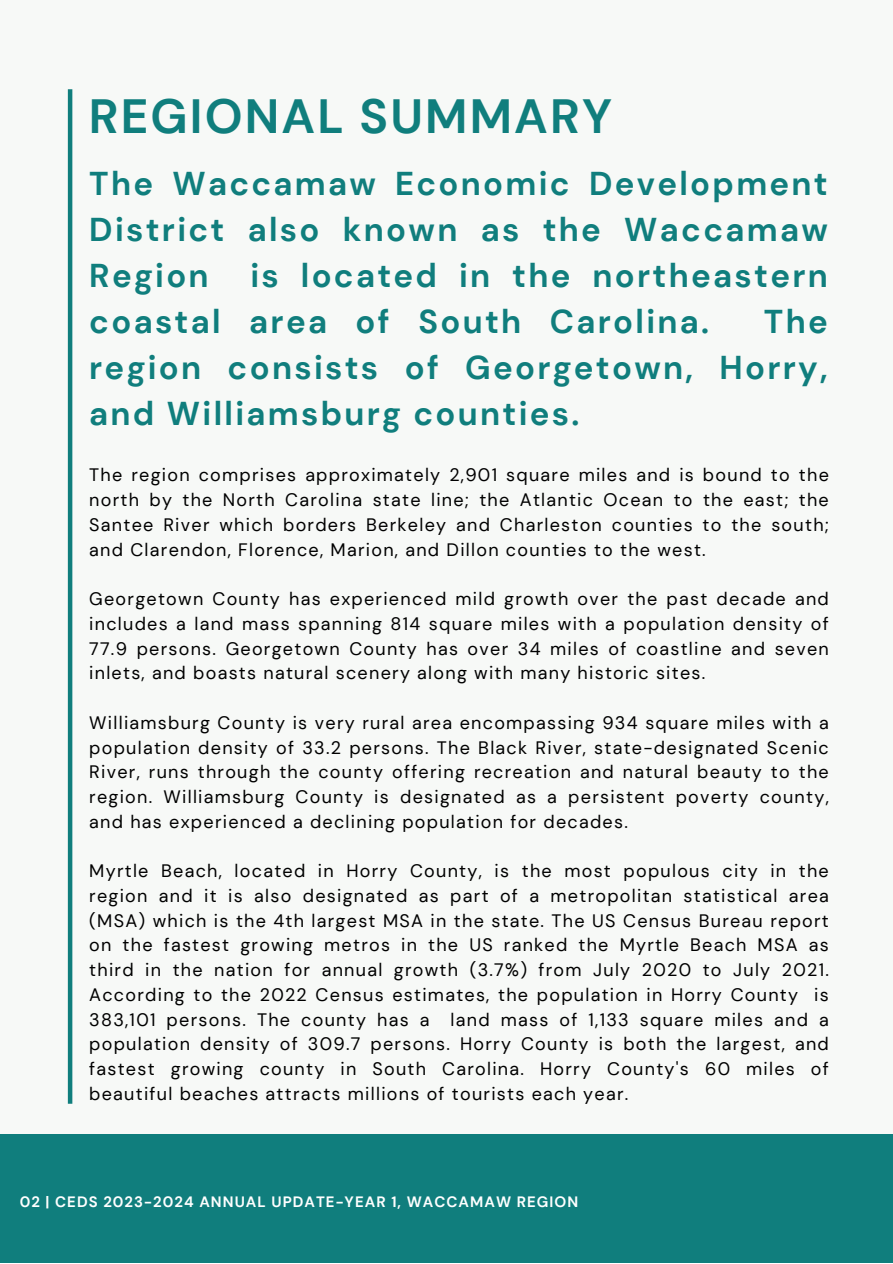
<style>
.page{position:relative;width:893px;height:1264px;background:#fff}
.page>*{position:absolute;margin:0;border:0;box-sizing:border-box;transform-origin:0 0}
.t1{font:700 48px "DM Sans";letter-spacing:.045em;color:#107e7d}
.t2{font:700 33px/46px "DM Sans";letter-spacing:.07em;color:#107e7d;text-align:justify}
.t3{font:18px/24.8px "DM Sans";letter-spacing:.07em;color:#000;text-align:justify}
.t4{font:700 15px "DM Sans";letter-spacing:.07em;color:#fff}
</style>
<div class="page">
<div style="left:0;top:0;width:892px;height:1262px;background:#f7f9f7"></div>
<hr style="left:68px;top:89px;width:4px;height:1014px;background:#107e7d">
<div style="left:0;top:1134px;width:892px;height:128px;background:#107e7d"></div>
<p class="t1" style="left:89px;top:85px;width:525px">REGIONAL SUMMARY</p>
<p class="t2" style="left:89px;top:160px;width:740px">The Waccamaw Economic Development District also known as the Waccamaw Region</p>
<p class="t2" style="left:89px;top:252px;width:740px;text-indent:161px">is located in the northeastern coastal area of South Carolina.</p>
<p class="t2" style="left:89px;top:299px;width:740px;text-indent:674px">The region consists of Georgetown, Horry, and Williamsburg counties.</p>
<p class="t3" style="left:89px;top:463px;width:741px">The region comprises approximately 2,901 square miles and is bound to the north by the North Carolina state line; the Atlantic Ocean to the east; the Santee River which borders Berkeley and Charleston counties to the south; and Clarendon, Florence, Marion, and Dillon counties to the west.</p>
<p class="t3" style="left:89px;top:586px;width:741px">Georgetown County has experienced mild growth over the past decade and includes a land mass spanning 814 square miles with a population density of 77.9 persons. Georgetown County has over 34 miles of coastline and seven inlets, and boasts natural scenery along with many historic sites.</p>
<p class="t3" style="left:89px;top:710px;width:741px">Williamsburg County is very rural area encompassing 934 square miles with a population density of 33.2 persons. The Black River, state-designated Scenic River, runs through the county offering recreation and natural beauty to the region. Williamsburg County is designated as a persistent poverty county, and has experienced a declining population for decades.</p>
<p class="t3" style="left:89px;top:858px;width:741px">Myrtle Beach, located in Horry County, is the most populous city in the region and it is also designated as part of a metropolitan statistical area (MSA) which is the 4th largest MSA in the state. The US Census Bureau report on the fastest growing metros in the US ranked the Myrtle Beach MSA as third in the nation for annual growth (3.7%) from July 2020 to July 2021.<br>According to the 2022 Census estimates, the population in Horry County is 383,101 persons. The county has a land mass of 1,133 square miles and a population density of 309.7 persons. Horry County is both the largest, and fastest growing county in South Carolina. Horry County's 60 miles of beautiful beaches attracts millions of tourists each year.</p>
<p class="t4" style="left:20px;top:1191px;width:560px">02 | CEDS 2023-2024 ANNUAL UPDATE-YEAR 1, WACCAMAW REGION</p>
</div>
